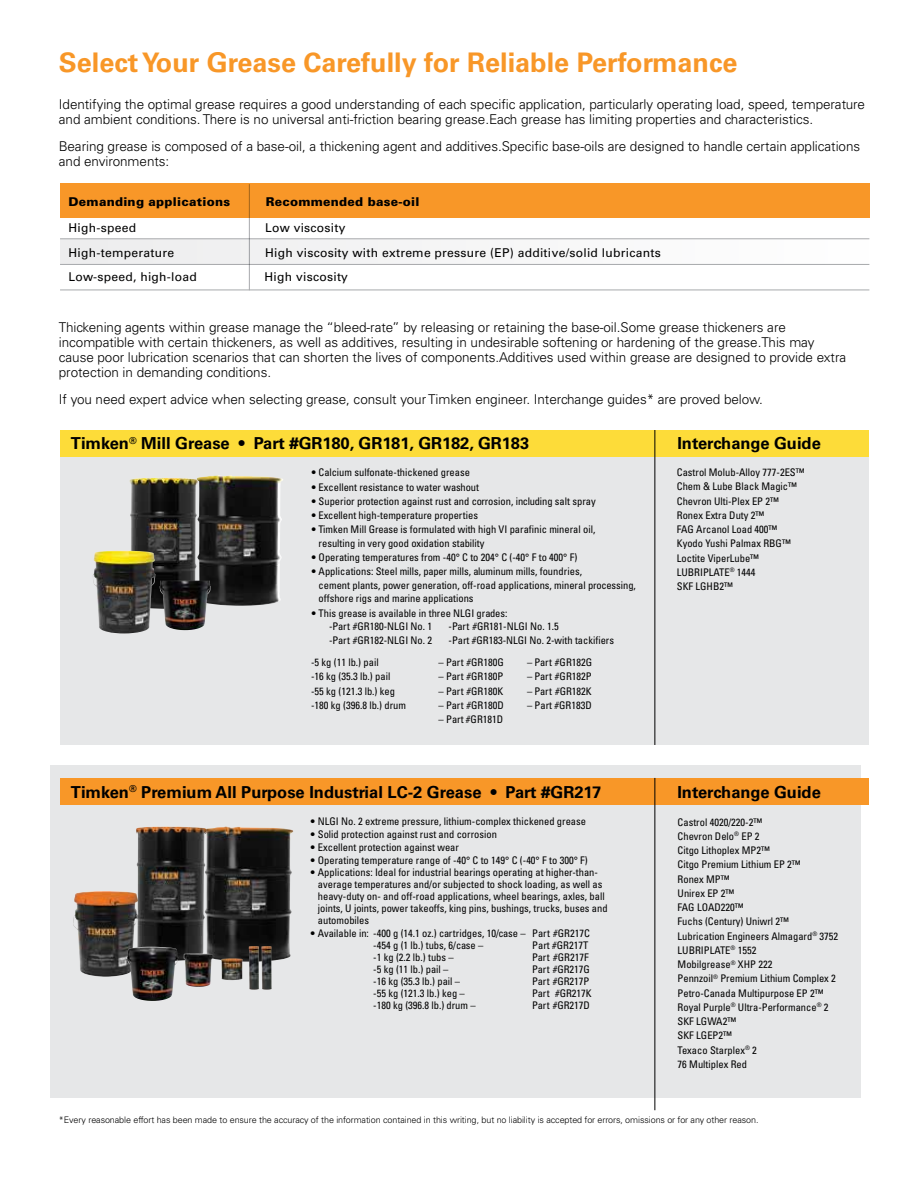
<style>
.page{position:relative;width:918px;height:1188px;background:#fff}
.page>*{position:absolute;margin:0;border:0;box-sizing:border-box;transform-origin:0 0}
.t1{font:700 27px "Univers LT Std";color:#f89728}
.t2{font:700 16.5px "Univers LT Std";color:#000}
.t3{font:300 13.5px/15px "Univers LT Std";letter-spacing:-.005em;color:#000}
.t4{font:12.15px/24.3px "Univers LT Std";letter-spacing:.02em;color:#000}
.t5{font:900 12.15px "Univers LT Std";letter-spacing:.02em;color:#000}
.t6{font:condensed 10.5px/14.2px "Univers LT Std";color:#000}
.t7{font:300 9px "Univers LT Std";letter-spacing:-.01em;color:#000}
.s1{font-weight:900;font-stretch:normal}
</style>
<div class="page">
<div style="left:60px;top:239px;width:809px;height:26px;background:#f5f5f6"></div>
<div style="left:60px;top:184px;width:809px;height:34px;background:#f89728"></div>
<hr style="left:60px;top:238px;width:809px;height:1px;background:#a7a9ac">
<hr style="left:60px;top:264px;width:809px;height:1px;background:#a7a9ac">
<hr style="left:249px;top:184px;width:1px;height:106px;background:#a7a9ac">
<div style="left:60px;top:430px;width:809px;height:315px;background:#e6e7e8"></div>
<div style="left:60px;top:430px;width:809px;height:27px;background:#fddc39"></div>
<img style="left:198px;top:475px;width:85px;height:131px">
<img style="left:129px;top:478px;width:69px;height:131px">
<img style="left:93px;top:551px;width:62px;height:83px">
<img style="left:160px;top:581px;width:51px;height:49px">
<hr style="left:654px;top:430px;width:1px;height:315px;background:#000">
<div style="left:50px;top:766px;width:810px;height:332px;background:#e6e7e8"></div>
<div style="left:60px;top:778px;width:809px;height:27px;background:#f89728"></div>
<img style="left:206px;top:827px;width:88px;height:135px">
<img style="left:136px;top:827px;width:70px;height:134px">
<img style="left:73px;top:891px;width:65px;height:86px">
<img style="left:127px;top:947px;width:51px;height:54px">
<img style="left:184px;top:954px;width:29px;height:33px">
<img style="left:249px;top:946px;width:10px;height:44px">
<img style="left:261px;top:946px;width:11px;height:44px">
<img style="left:221px;top:958px;width:22px;height:22px">
<hr style="left:654px;top:778px;width:1px;height:332px;background:#000">
<hr style="left:60px;top:290px;width:809px;height:1px;background:#a7a9ac">
<h1 class="t1" style="left:59px;top:47px;width:680px">Select Your Grease Carefully for Reliable Performance</h1>
<p class="t3" style="left:59px;top:96px;width:808px">Identifying the optimal grease requires a good understanding of each specific application, particularly operating load, speed, temperature and ambient conditions. There is no universal anti-friction bearing grease.Each grease has limiting properties and characteristics.</p>
<p class="t3" style="left:59px;top:138px;width:803px">Bearing grease is composed of a base-oil, a thickening agent and additives.Specific base-oils are designed to handle certain applications and environments:</p>
<p class="t5" style="left:69px;top:194px;width:163px">Demanding applications</p>
<p class="t4" style="left:69px;top:215px;width:69px">High-speed</p>
<p class="t4" style="left:265px;top:215px;width:82px">Low viscosity</p>
<p class="t4" style="left:69px;top:240px;width:130px">High-temperature<br>Low-speed, high-load</p>
<p class="t5" style="left:266px;top:194px;width:155px">Recommended base-oil</p>
<p class="t4" style="left:265px;top:240px;width:397px">High viscosity with extreme pressure (EP) additive/solid lubricants</p>
<p class="t4" style="left:265px;top:265px;width:85px">High viscosity</p>
<p class="t3" style="left:59px;top:320px;width:789px">Thickening agents within grease manage the “bleed-rate” by releasing or retaining the base-oil.Some grease thickeners are incompatible with certain thickeners, as well as additives, resulting in undesirable softening or hardening of the grease.This may cause poor lubrication scenarios that can shorten the lives of components.Additives used within grease are designed to provide extra protection in demanding conditions.</p>
<p class="t3" style="left:59px;top:392px;width:706px">If you need expert advice when selecting grease, consult your Timken engineer. Interchange guides* are proved below.</p>
<h2 class="t2" style="left:71px;top:434px;width:460px">Timken<sup>®</sup> Mill Grease • Part #GR180, GR181, GR182, GR183</h2>
<h2 class="t2" style="left:677px;top:434px;width:145px">Interchange Guide</h2>
<p class="t6" style="left:677px;top:465px;width:129px">Castrol Molub-Alloy 777-2ES™<br>Chem &amp; Lube Black Magic™<br>Chevron Ulti-Plex EP 2™<br>Ronex Extra Duty 2™<br>FAG Arcanol Load 400™<br>Kyodo Yushi Palmax RBG™<br>Loctite ViperLube™<br>LUBRIPLATE<sup>®</sup> 1444<br>SKF LGHB2™</p>
<p class="t6" style="left:311px;top:465px;width:160px"><span class="s1">•</span> Calcium sulfonate-thickened grease</p>
<p class="t6" style="left:311px;top:480px;width:170px"><span class="s1">•</span> Excellent resistance to water washout</p>
<p class="t6" style="left:311px;top:494px;width:286px"><span class="s1">•</span> Superior protection against rust and corrosion, including salt spray</p>
<p class="t6" style="left:311px;top:508px;width:168px"><span class="s1">•</span> Excellent high-temperature properties</p>
<p class="t6" style="left:319px;top:523px;width:278px;line-height:13.5px;text-indent:-8px"><span class="s1">•</span> Timken Mill Grease is formulated with high VI parafinic mineral oil, resulting in very good oxidation stability</p>
<p class="t6" style="left:311px;top:550px;width:268px"><span class="s1">•</span> Operating temperatures from -40° C to 204° C (-40° F to 400° F)</p>
<p class="t6" style="left:319px;top:565px;width:319px;line-height:13.5px;text-indent:-8px"><span class="s1">•</span> Applications: Steel mills, paper mills, aluminum mills, foundries,<br>cement plants, power generation, off-road applications, mineral processing, offshore rigs and marine applications</p>
<p class="t6" style="left:329px;top:606px;width:180px;line-height:13.5px;text-indent:-18px"><span class="s1">•</span> This grease is available in three NLGI grades: -Part #GR180-NLGI No. 1</p>
<p class="t6" style="left:449px;top:619px;width:112px">-Part #GR181-NLGI No. 1.5</p>
<p class="t6" style="left:329px;top:633px;width:105px">-Part #GR182-NLGI No. 2</p>
<p class="t6" style="left:449px;top:633px;width:167px">-Part #GR183-NLGI No. 2-with tackifiers</p>
<p class="t6" style="left:311px;top:655px;width:69px">-5 kg (11 lb.) pail</p>
<p class="t6" style="left:439px;top:655px;width:67px">– Part #GR180G</p>
<p class="t6" style="left:527px;top:655px;width:67px">– Part #GR182G</p>
<p class="t6" style="left:311px;top:669px;width:81px">-16 kg (35.3 lb.) pail</p>
<p class="t6" style="left:439px;top:669px;width:66px">– Part #GR180P</p>
<p class="t6" style="left:527px;top:669px;width:66px">– Part #GR182P</p>
<p class="t6" style="left:311px;top:684px;width:85px">-55 kg (121.3 lb.) keg</p>
<p class="t6" style="left:439px;top:684px;width:66px">– Part #GR180K</p>
<p class="t6" style="left:527px;top:684px;width:66px">– Part #GR182K</p>
<p class="t6" style="left:311px;top:698px;width:97px">-180 kg (396.8 lb.) drum</p>
<p class="t6" style="left:439px;top:698px;width:67px">– Part #GR180D</p>
<p class="t6" style="left:527px;top:698px;width:66px">– Part #GR183D</p>
<p class="t6" style="left:439px;top:712px;width:66px">– Part #GR181D</p>
<h2 class="t2" style="left:71px;top:782px;width:532px">Timken<sup>®</sup> Premium All Purpose Industrial LC-2 Grease • Part #GR217</h2>
<h2 class="t2" style="left:677px;top:782px;width:145px">Interchange Guide</h2>
<p class="t6" style="left:678px;top:815px;width:162px">Castrol 4020/220-2™<br>Chevron Delo<sup>®</sup> EP 2<br>Citgo Lithoplex MP2™<br>Citgo Premium Lithium EP 2™<br>Ronex MP™<br>Unirex EP 2™<br>FAG LOAD220™<br>Fuchs (Century) Uniwrl 2™<br>Lubrication Engineers Almagard<sup>®</sup> 3752<br>LUBRIPLATE<sup>®</sup> 1552<br>Mobilgrease<sup>®</sup> XHP 222<br>Pennzoil<sup>®</sup> Premium Lithium Complex 2<br>Petro-Canada Multipurpose EP 2™<br>Royal Purple<sup>®</sup> Ultra-Performance<sup>®</sup> 2<br>SKF LGWA2™<br>SKF LGEP2™<br>Texaco Starplex<sup>®</sup> 2<br>76 Multiplex Red</p>
<p class="t6" style="left:310px;top:814px;width:277px"><span class="s1">•</span> NLGI No. 2 extreme pressure, lithium-complex thickened grease</p>
<p class="t6" style="left:310px;top:827px;width:188px"><span class="s1">•</span> Solid protection against rust and corrosion</p>
<p class="t6" style="left:310px;top:840px;width:150px"><span class="s1">•</span> Excellent protection against wear</p>
<p class="t6" style="left:310px;top:853px;width:279px"><span class="s1">•</span> Operating temperature range of -40° C to 149° C (-40° F to 300° F)</p>
<p class="t6" style="left:318px;top:867px;width:291px;line-height:12px;text-indent:-8px"><span class="s1">•</span> Applications: Ideal for industrial bearings operating at higher-than&shy;average temperatures and/or subjected to shock loading, as well as heavy-duty on- and off-road applications, wheel bearings, axles, ball joints, U joints, power takeoffs, king pins, bushings, trucks, buses and automobiles</p>
<p class="t6" style="left:373px;top:927px;width:218px;line-height:12px;text-indent:-63px"><span class="s1">•</span> Available in: -400 g (14.1 oz.) cartridges, 10/case – Part #GR217C -454 g (1 lb.) tubs, 6/case –</p>
<p class="t6" style="left:532px;top:938px;width:57px">Part #GR217T</p>
<p class="t6" style="left:373px;top:950px;width:82px">-1 kg (2.2 lb.) tubs –</p>
<p class="t6" style="left:532px;top:950px;width:58px">Part #GR217F</p>
<p class="t6" style="left:373px;top:962px;width:77px">-5 kg (11 lb.) pail –</p>
<p class="t6" style="left:532px;top:962px;width:59px">Part #GR217G</p>
<p class="t6" style="left:373px;top:974px;width:88px">-16 kg (35.3 lb.) pail –</p>
<p class="t6" style="left:532px;top:974px;width:59px">Part #GR217P</p>
<p class="t6" style="left:373px;top:986px;width:93px">-55 kg (121.3 lb.) keg –</p>
<p class="t6" style="left:532px;top:986px;width:61px">Part #GR217K</p>
<p class="t6" style="left:373px;top:998px;width:104px">-180 kg (396.8 lb.) drum –</p>
<p class="t6" style="left:532px;top:998px;width:59px">Part #GR217D</p>
<p class="t7" style="left:59px;top:1114px;width:701px">*Every reasonable effort has been made to ensure the accuracy of the information contained in this writing, but no liability is accepted for errors, omissions or for any other reason.</p>
</div>
